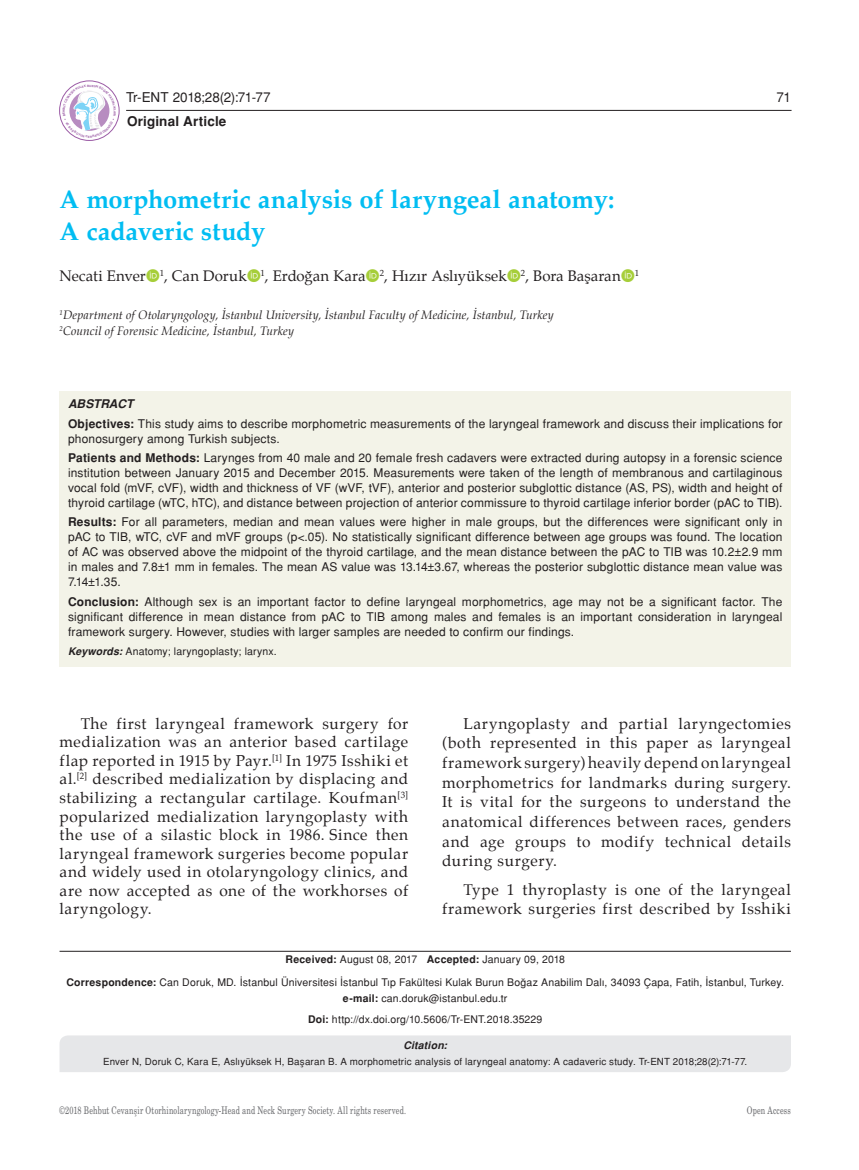
<style>
.page{position:relative;width:859px;height:1170px;background:#fff}
.page>*{position:absolute;margin:0;border:0;box-sizing:border-box;transform-origin:0 0}
.t1{font:700 25.5px/31.5px "Palatino";letter-spacing:-.005em;color:#01bdf2}
.t2{font:15.45px/18.6px "Palatino";letter-spacing:.035em;color:#231f20;text-align:justify}
.t3{font:15px "Palatino";color:#231f20}
.t4{font:13.5px "Helvetica Normal Tr";letter-spacing:-.025em;color:#231f20}
.t5{font:700 13.5px "Helvetica Tr";letter-spacing:.01em;color:#231f20}
.t6{font:12px/15px "Helvetica Normal Tr";letter-spacing:.015em;color:#231f20;text-align:justify}
.t7{font:italic 12px/16.5px "Palatino";letter-spacing:.005em;color:#231f20}
.t8{font:12px "Helvetica Bold Italic Tr";letter-spacing:-.01em;color:#231f20}
.t9{font:10.5px/15.6px "Helvetica Normal Tr";letter-spacing:.015em;color:#231f20;text-align:center}
.t10{font:10.5px "Madison Tr";letter-spacing:.015em;color:#6c6d70}
.t11{font:10.5px "Helvetica Bold Italic Tr";letter-spacing:.02em;color:#231f20}
.t12{font:9.75px "Helvetica Normal Tr";letter-spacing:.02em;color:#231f20}
.s1{font-family:"Helvetica Tr";font-weight:700}
.s2{font-family:"Helvetica Bold Italic Tr"}
</style>
<div class="page">
<hr style="left:126px;top:110px;width:665px;height:1px;background:#231f20">
<div style="left:60px;top:81px;width:59px;height:59px;border:1px solid #9b5ba5;border-radius:50%"></div>
<div style="left:60px;top:391px;width:731px;height:275px;background:#f3f3e8"></div>
<hr style="left:60px;top:950px;width:731px;height:1px;background:#231f20">
<div style="left:60px;top:1035px;width:731px;height:36px;background:#e6e7e9"></div>
<svg style="left:63px;top:84px;width:53px;height:53px"></svg>
<p class="t4" style="left:126px;top:89px;width:146px">Tr-ENT 2018;28(2):71-77</p>
<p class="t5" style="left:127px;top:113px;width:101px">Original Article</p>
<h1 class="t1" style="left:60px;top:186px;width:556px">A morphometric analysis of laryngeal anatomy:<br>A cadaveric study</h1>
<p class="t3" style="left:60px;top:266px;width:581px">Necati Enver <sup>1</sup>, Can Doruk <sup>1</sup>, Erdoğan Kara <sup>2</sup>, Hızır Aslıyüksek <sup>2</sup>, Bora Başaran <sup>1</sup></p>
<p class="t7" style="left:60px;top:307px;width:496px"><sup>1</sup>Department of Otolaryngology, İstanbul University, İstanbul Faculty of Medicine, İstanbul, Turkey<br><sup>2</sup>Council of Forensic Medicine, İstanbul, Turkey</p>
<p class="t4" style="left:776px;top:89px;width:16px">71</p>
<p class="t8" style="left:68px;top:397px;width:67px">ABSTRACT</p>
<p class="t6" style="left:68px;top:416px;width:716px"><span class="s1">Objectives:</span> This study aims to describe morphometric measurements of the laryngeal framework and discuss their implications for phonosurgery among Turkish subjects.</p>
<p class="t6" style="left:68px;top:450px;width:716px"><span class="s1">Patients and Methods:</span> Larynges from 40 male and 20 female fresh cadavers were extracted during autopsy in a forensic science institution between January 2015 and December 2015. Measurements were taken of the length of membranous and cartilaginous vocal fold (mVF, cVF), width and thickness of VF (wVF, tVF), anterior and posterior subglottic distance (AS, PS), width and height of thyroid cartilage (wTC, hTC), and distance between projection of anterior commissure to thyroid cartilage inferior border (pAC to TIB).</p>
<p class="t6" style="left:68px;top:514px;width:716px"><span class="s1">Results:</span> For all parameters, median and mean values were higher in male groups, but the differences were significant only in pAC to TIB, wTC, cVF and mVF groups (p&lt;.05). No statistically significant difference between age groups was found. The location of AC was observed above the midpoint of the thyroid cartilage, and the mean distance between the pAC to TIB was 10.2±2.9 mm in males and 7.8±1 mm in females. The mean AS value was 13.14±3.67, whereas the posterior subglottic distance mean value was 7.14±1.35.</p>
<p class="t6" style="left:68px;top:593px;width:716px"><span class="s1">Conclusion:</span> Although sex is an important factor to define laryngeal morphometrics, age may not be a significant factor. The significant difference in mean distance from pAC to TIB among males and females is an important consideration in laryngeal framework surgery. However, studies with larger samples are needed to confirm our findings.</p>
<p class="t9" style="left:68px;top:643px;width:210px"><span class="s2">Keywords:</span> Anatomy; laryngoplasty; larynx.</p>
<p class="t2" style="left:60px;top:715px;width:350px;text-indent:21px">The first laryngeal framework surgery for medialization was an anterior based cartilage flap reported in 1915 by Payr.<sup>[1]</sup> In 1975 Isshiki et al.<sup>[2]</sup> described medialization by displacing and stabilizing a rectangular cartilage. Koufman<sup>[3] </sup>popularized medialization laryngoplasty with the use of a silastic block in 1986. Since then laryngeal framework surgeries become popular and widely used in otolaryngology clinics, and are now accepted as one of the workhorses of laryngology.</p>
<p class="t2" style="left:442px;top:715px;width:350px;line-height:19.6px;text-indent:21px">Laryngoplasty and partial laryngectomies (both represented in this paper as laryngeal framework surgery) heavily depend on laryngeal morphometrics for landmarks during surgery.<br>It is vital for the surgeons to understand the anatomical differences between races, genders and age groups to modify technical details during surgery.</p>
<p class="t2" style="left:442px;top:880px;width:350px;line-height:19.6px;text-align:right">Type 1 thyroplasty is one of the laryngeal framework surgeries first described by Isshiki</p>
<p class="t9" style="left:286px;top:951px;width:281px"><span class="s1">Received:</span> August 08, 2017 <span class="s1">Accepted:</span> January 09, 2018</p>
<p class="t9" style="left:66px;top:974px;width:719px"><span class="s1">Correspondence:</span> Can Doruk, MD. İstanbul Üniversitesi İstanbul Tıp Fakültesi Kulak Burun Boğaz Anabilim Dalı, 34093 Çapa, Fatih, İstanbul, Turkey. <span class="s1">e-mail:</span> can.doruk@istanbul.edu.tr</p>
<p class="t9" style="left:308px;top:1011px;width:236px"><span class="s1">Doi:</span> http://dx.doi.org/10.5606/Tr-ENT.2018.35229</p>
<p class="t11" style="left:403px;top:1038px;width:45px">Citation:</p>
<p class="t12" style="left:103px;top:1055px;width:645px">Enver N, Doruk C, Kara E, Aslıyüksek H, Başaran B. A morphometric analysis of laryngeal anatomy: A cadaveric study. Tr-ENT 2018;28(2):71-77.</p>
<p class="t10" style="left:60px;top:1103px;width:348px">©2018 Behbut Cevanşir Otorhinolaryngology-Head and Neck Surgery Society. All rights reserved.</p>
<p class="t10" style="left:747px;top:1103px;width:46px">Open Access</p>
</div>
